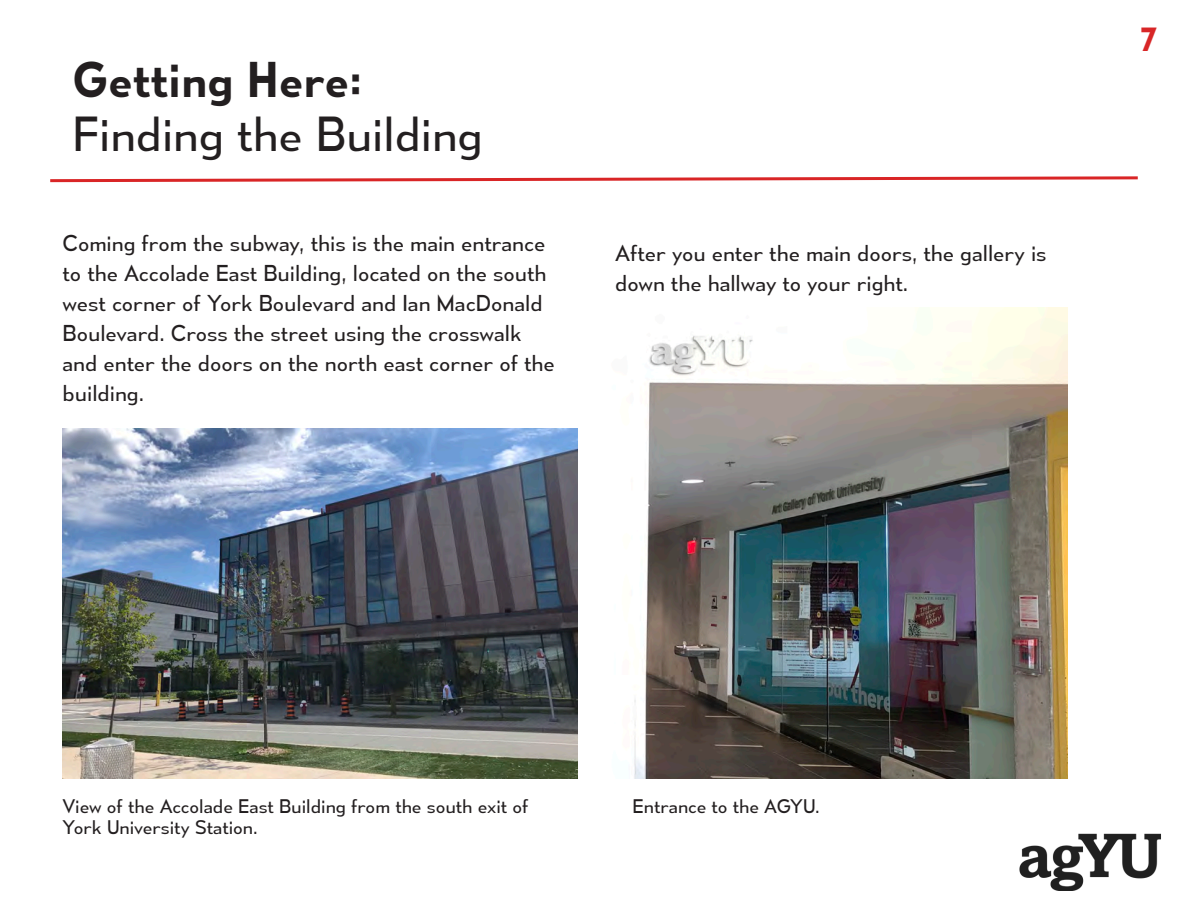
<style>
.page{position:relative;width:1188px;height:918px;background:#fff}
.page>*{position:absolute;margin:0;border:0;box-sizing:border-box;transform-origin:0 0}
.t1{font:45px "Mesmerize Bk";color:#231f20}
.t2{font:45px "Mesmerize Sb";color:#231f20}
.t3{font:30px "Mesmerize Sb";color:#d82627}
.t4{font:21px/30px "Mesmerize Bk";color:#231f20}
.t5{font:18px/21px "Mesmerize Bk";color:#231f20}
</style>
<div class="page">
<img style="left:1020px;top:833px;width:141px;height:58px">
<svg style="left:50px;top:176px;width:1088px;height:7px"></svg>
<img style="left:634px;top:308px;width:433px;height:470px">
<img style="left:63px;top:429px;width:515px;height:349px">
<p class="t2" style="left:72px;top:52px;width:292px">Getting Here:</p>
<p class="t1" style="left:72px;top:106px;width:412px">Finding the Building</p>
<p class="t4" style="left:63px;top:228px;width:494px">Coming from the subway, this is the main entrance to the Accolade East Building, located on the south west corner of York Boulevard and Ian MacDonald Boulevard. Cross the street using the crosswalk and enter the doors on the north east corner of the building.</p>
<p class="t4" style="left:615px;top:238px;width:433px">After you enter the main doors, the gallery is down the hallway to your right.</p>
<p class="t3" style="left:1141px;top:21px;width:18px">7</p>
<p class="t5" style="left:63px;top:796px;width:467px">View of the Accolade East Building from the south exit of<br>York University Station.</p>
<p class="t5" style="left:633px;top:796px;width:189px">Entrance to the AGYU.</p>
</div>
